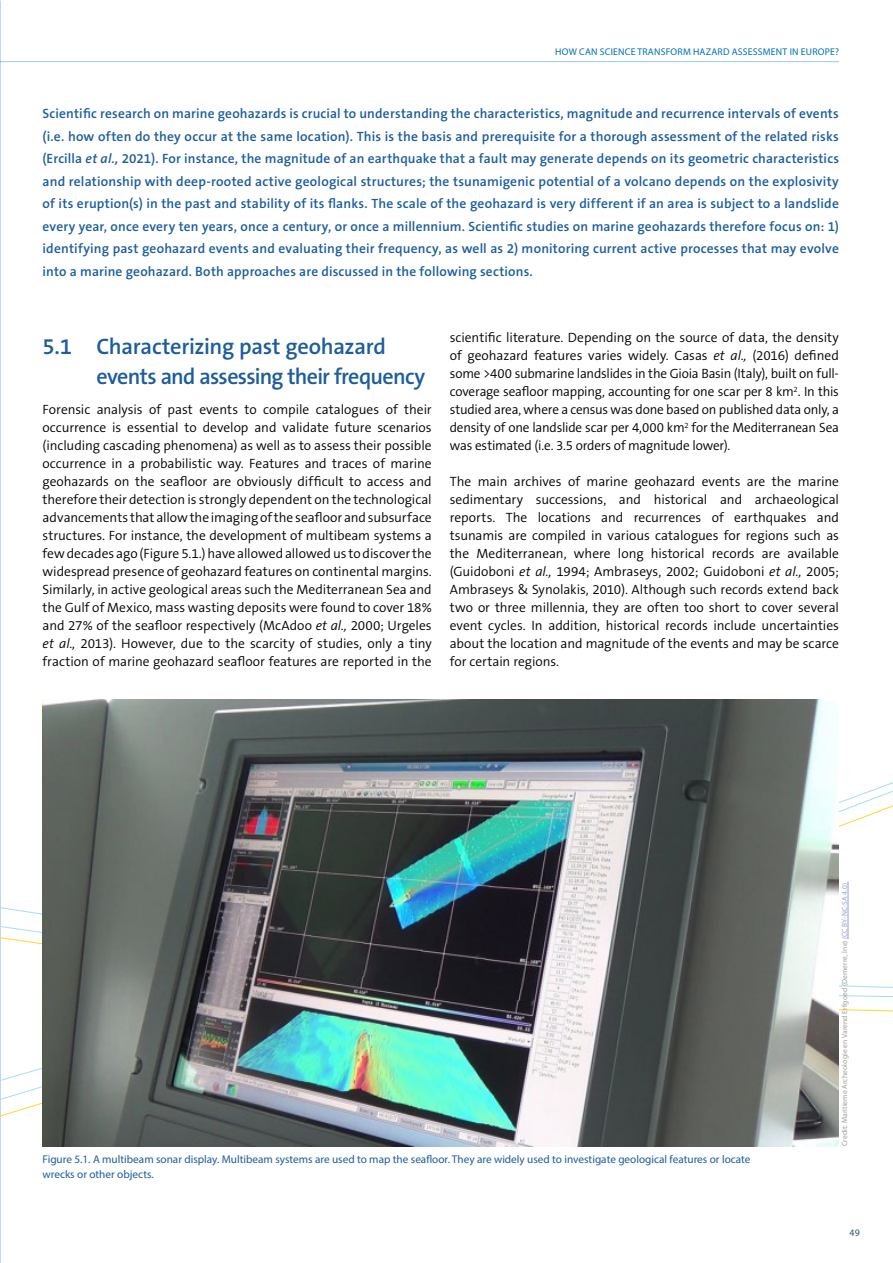
<style>
.page{position:relative;width:893px;height:1263px;background:#fff}
.page>*{position:absolute;margin:0;border:0;box-sizing:border-box;transform-origin:0 0}
.t1{font:600 22.5px/30px "The Sans B6";letter-spacing:-.025em;color:#1d5d9c}
.t2{font:300 13.5px/18px "The Sans B4";letter-spacing:-.005em;color:#000;text-align:justify}
.t3{font:600 13.5px/22.5px "The Sans B6";letter-spacing:.01em;color:#1d5d9c;text-align:justify}
.t4{font:11.25px/15px "Myriad Pro";color:#1d5d9c}
.t5{font:9.9px "Myriad Pro";color:#355663}
.t6{font:9.75px "Myriad Pro";letter-spacing:.02em;color:#0071b9}
.t7{font:7.5px "Myriad Pro";letter-spacing:.02em;color:#9d9d9c}
.s1{font-style:italic}
.s2{color:#95a4cd}
</style>
<div class="page">
<hr style="left:0;top:61px;width:839px;height:1px;background:#95cbed">
<img style="left:0;top:0;width:1px;height:694px">
<svg style="left:0;top:694px;width:398px;height:559px"></svg>
<svg style="left:839px;top:782px;width:54px;height:206px"></svg>
<img style="left:43px;top:699px;width:796px;height:447px">
<hr style="left:848px;top:881px;width:1px;height:58px;background:#95a4cd">
<p class="t6" style="left:555px;top:45px;width:285px">HOW CAN SCIENCE TRANSFORM HAZARD ASSESSMENT IN EUROPE?</p>
<p class="t3" style="left:43px;top:103px;width:798px">Scientific research on marine geohazards is crucial to understanding the characteristics, magnitude and recurrence intervals of events (i.e. how often do they occur at the same location). This is the basis and prerequisite for a thorough assessment of the related risks (Ercilla <span class="s1">et al.,</span> 2021). For instance, the magnitude of an earthquake that a fault may generate depends on its geometric characteristics and relationship with deep-rooted active geological structures; the tsunamigenic potential of a volcano depends on the explosivity of its eruption(s) in the past and stability of its flanks. The scale of the geohazard is very different if an area is subject to a landslide every year, once every ten years, once a century, or once a millennium. Scientific studies on marine geohazards therefore focus on: 1) identifying past geohazard events and evaluating their frequency, as well as 2) monitoring current active processes that may evolve into a marine geohazard. Both approaches are discussed in the following sections.</p>
<h1 class="t1" style="left:97px;top:332px;width:330px;text-indent:-54px">5.1 Characterizing past geohazard events and assessing their frequency</h1>
<p class="t2" style="left:43px;top:401px;width:391px">Forensic analysis of past events to compile catalogues of their occurrence is essential to develop and validate future scenarios (including cascading phenomena) as well as to assess their possible occurrence in a probabilistic way. Features and traces of marine geohazards on the seafloor are obviously difficult to access and therefore their detection is strongly dependent on the technological advancements that allow the imaging of the seafloor and subsurface structures. For instance, the development of multibeam systems a few decades ago (Figure 5.1.) have allowed allowed us to discover the widespread presence of geohazard features on continental margins.<br>Similarly, in active geological areas such the Mediterranean Sea and the Gulf of Mexico, mass wasting deposits were found to cover 18% and 27% of the seafloor respectively (McAdoo <span class="s1">et al.,</span> 2000; Urgeles <span class="s1">et al.,</span> 2013). However, due to the scarcity of studies, only a tiny fraction of marine geohazard seafloor features are reported in the</p>
<p class="t2" style="left:450px;top:329px;width:391px">scientific literature. Depending on the source of data, the density of geohazard features varies widely. Casas <span class="s1">et al.,</span> (2016) defined some &gt;400 submarine landslides in the Gioia Basin (Italy), built on full&shy;coverage seafloor mapping, accounting for one scar per 8 km<sup>2</sup>. In this studied area, where a census was done based on published data only, a density of one landslide scar per 4,000 km<sup>2</sup> for the Mediterranean Sea was estimated (i.e. 3.5 orders of magnitude lower).</p>
<p class="t2" style="left:450px;top:473px;width:391px">The main archives of marine geohazard events are the marine sedimentary successions, and historical and archaeological reports. The locations and recurrences of earthquakes and tsunamis are compiled in various catalogues for regions such as the Mediterranean, where long historical records are available (Guidoboni <span class="s1">et al.,</span> 1994; Ambraseys, 2002; Guidoboni <span class="s1">et al.,</span> 2005; Ambraseys &amp; Synolakis, 2010). Although such records extend back two or three millennia, they are often too short to cover several event cycles. In addition, historical records include uncertainties about the location and magnitude of the events and may be scarce for certain regions.</p>
<p class="t7" style="left:840px;top:1146px;width:265px;rotate:-90deg">Credit: Maritieme Archeologie en Varend Erfgoed (Demerre, Ine) <span class="s2">(CC BY-NC-SA 4.0)</span></p>
<p class="t4" style="left:43px;top:1151px;width:709px">Figure 5.1. A multibeam sonar display. Multibeam systems are used to map the seafloor. They are widely used to investigate geological features or locate wrecks or other objects.</p>
<p class="t5" style="left:850px;top:1226px;width:12px">49</p>
</div>
